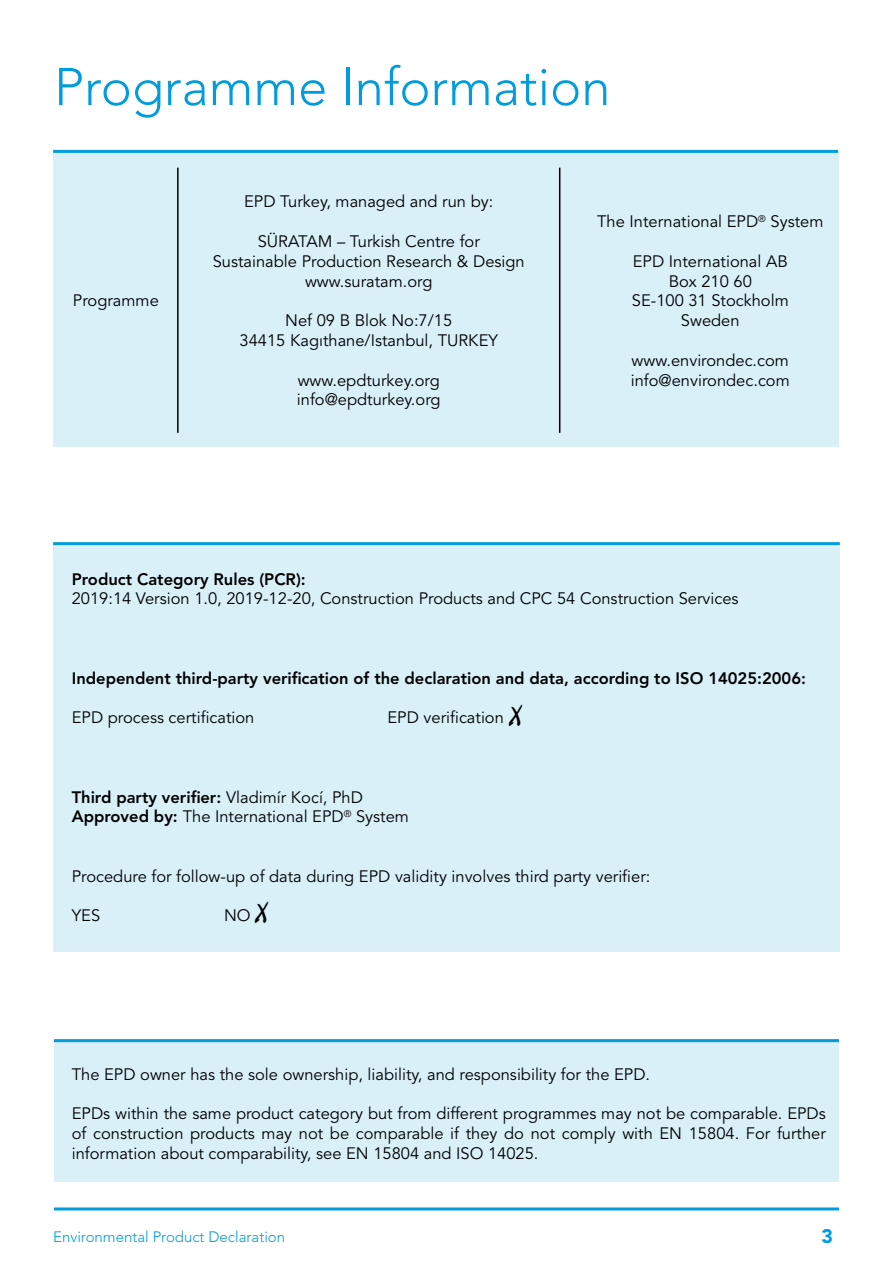
<style>
.page{position:relative;width:893px;height:1263px;background:#fff}
.page>*{position:absolute;margin:0;border:0;box-sizing:border-box;transform-origin:0 0}
.t1{font:300 52.5px "Avenir LT Std";color:#019cdc}
.t2{font:28.5px "Mistral";color:#000}
.t3{font:900 19.5px "Avenir LT Std";color:#019cdc}
.t4{font:16.5px/19.8px "Avenir LT Std";color:#000}
.t5{font:800 16.5px "Avenir LT Std";color:#000}
.t6{font:300 15px "Avenir LT Std";color:#019cdc}
.s1{font-weight:800}
</style>
<div class="page">
<hr style="left:54px;top:1207px;width:785px;height:3px;background:#019cdc">
<div style="left:53px;top:544px;width:787px;height:407px;background:#d9f0f9"></div>
<div style="left:53px;top:152px;width:785px;height:295px;background:#d9f0f9"></div>
<div style="left:54px;top:1042px;width:785px;height:139px;background:#d9f0f9"></div>
<hr style="left:53px;top:150px;width:785px;height:3px;background:#019cdc">
<hr style="left:177px;top:168px;width:2px;height:265px;background:#000">
<hr style="left:559px;top:168px;width:1px;height:265px;background:#000">
<hr style="left:53px;top:542px;width:787px;height:3px;background:#019cdc">
<hr style="left:54px;top:1039px;width:785px;height:3px;background:#019cdc">
<h1 class="t1" style="left:54px;top:56px;width:558px">Programme Information</h1>
<p class="t4" style="left:73px;top:291px;width:87px">Programme</p>
<p class="t4" style="left:244px;top:192px;width:251px">EPD Turkey, managed and run by:</p>
<p class="t4" style="left:213px;top:232px;width:314px;text-align:center">SÜRATAM – Turkish Centre for<br>Sustainable Production Research &amp; Design www.suratam.org</p>
<p class="t4" style="left:240px;top:311px;width:260px;text-align:center">Nef 09 B Blok No:7/15<br>34415 Kagıthane/Istanbul, TURKEY</p>
<p class="t4" style="left:297px;top:371px;width:145px">www.epdturkey.org info@epdturkey.org</p>
<p class="t4" style="left:597px;top:212px;width:228px">The International EPD<sup>®</sup> System</p>
<p class="t4" style="left:632px;top:252px;width:158px;text-align:center">EPD International AB<br>Box 210 60<br>SE-100 31 Stockholm<br>Sweden</p>
<p class="t4" style="left:631px;top:351px;width:160px">www.environdec.com info@environdec.com</p>
<p class="t5" style="left:72px;top:569px;width:236px">Product Category Rules (PCR):</p>
<p class="t4" style="left:72px;top:589px;width:668px">2019:14 Version 1.0, 2019-12-20, Construction Products and CPC 54 Construction Services</p>
<p class="t5" style="left:72px;top:668px;width:736px">Independent third-party verification of the declaration and data, according to ISO 14025:2006:</p>
<p class="t4" style="left:72px;top:708px;width:184px">EPD process certification</p>
<p class="t4" style="left:387px;top:708px;width:118px">EPD verification</p>
<h2 class="t2" style="left:510px;top:699px;width:13px">X</h2>
<p class="t4" style="left:72px;top:787px;width:339px"><span class="s1">Third party verifier:</span> Vladimír Kocí, PhD<br><span class="s1">Approved by:</span> The International EPD<sup>®</sup> System</p>
<p class="t4" style="left:72px;top:866px;width:580px">Procedure for follow-up of data during EPD validity involves third party verifier:</p>
<p class="t4" style="left:72px;top:906px;width:30px">YES</p>
<p class="t4" style="left:224px;top:906px;width:28px">NO</p>
<h2 class="t2" style="left:256px;top:897px;width:13px">X</h2>
<p class="t4" style="left:72px;top:1064px;width:580px">The EPD owner has the sole ownership, liability, and responsibility for the EPD.</p>
<p class="t4" style="left:72px;top:1104px;width:756px;text-align:justify">EPDs within the same product category but from different programmes may not be comparable. EPDs of construction products may not be comparable if they do not comply with EN 15804. For further information about comparability, see EN 15804 and ISO 14025.</p>
<p class="t6" style="left:53px;top:1228px;width:234px">Environmental Product Declaration</p>
<p class="t3" style="left:821px;top:1224px;width:13px">3</p>
</div>
